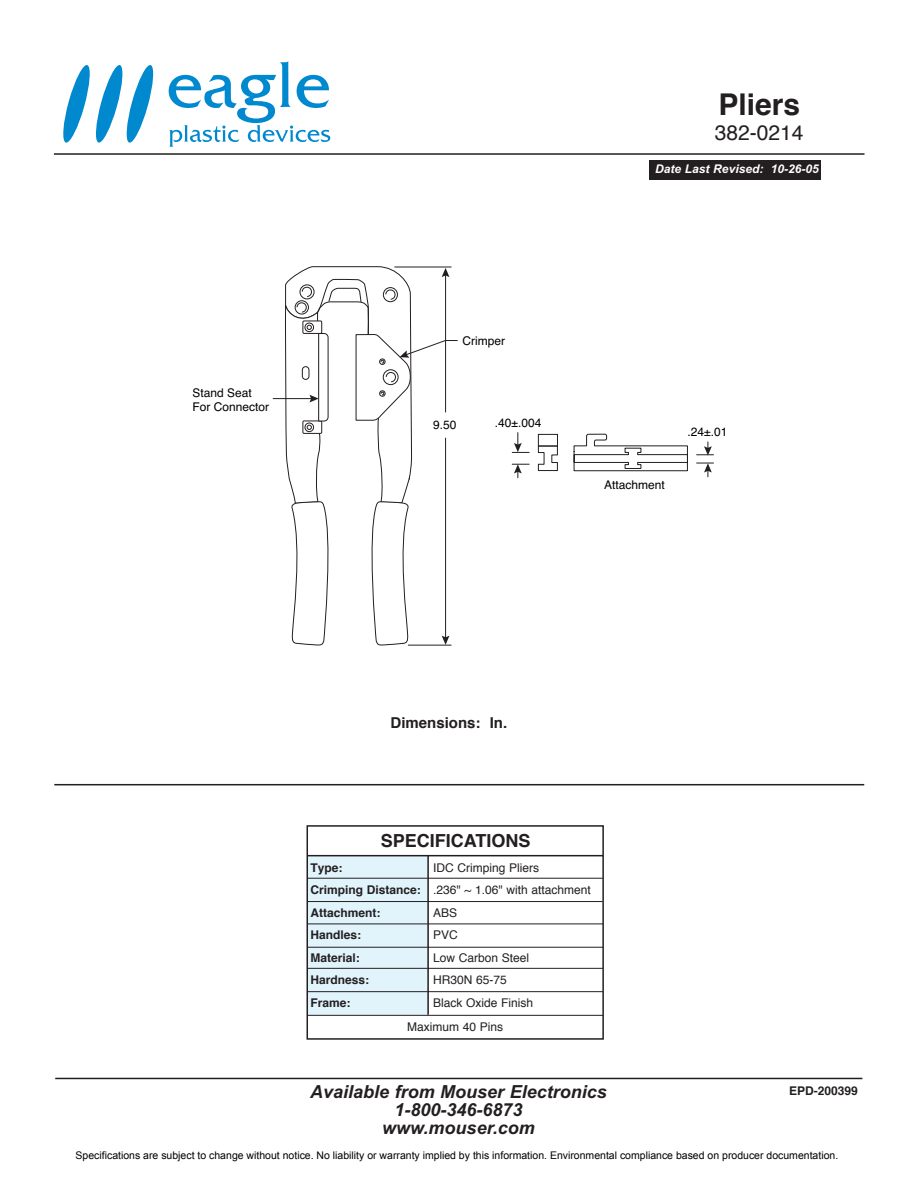
<style>
.page{position:relative;width:918px;height:1188px;background:#fff}
.page>*{position:absolute;margin:0;border:0;box-sizing:border-box;transform-origin:0 0}
.t1{font:700 30px "Helvetica";color:#231f20}
.t2{font:21px "Helvetica";color:#231f20}
.t3{font:italic 700 18px/18px "Arial";color:#231f20;text-align:center}
.t4{font:700 18px "Helvetica";color:#231f20}
.t5{font:700 15px "Helvetica";color:#231f20}
.t6{font:12px/22.5px "Helvetica";color:#231f20}
.t7{font:700 12px/22.5px "Helvetica";color:#231f20}
.t8{font:12px/14.4px "Helvetica";color:#000}
.t9{font:italic 700 12px "Arial";color:#fff}
.t10{font:10.5px "Arial";color:#000}
</style>
<div class="page">
<div style="left:649px;top:160px;width:172px;height:20px;background:#231f20"></div>
<hr style="left:55px;top:1078px;width:807px;height:1px;background:#231f20">
<svg style="left:306px;top:825px;width:298px;height:215px"></svg>
<hr style="left:427px;top:856px;width:2px;height:159px;background:#231f20">
<hr style="left:54px;top:153px;width:811px;height:2px;background:#231f20">
<hr style="left:54px;top:784px;width:810px;height:1px;background:#231f20">
<svg style="left:169px;top:61px;width:161px;height:86px"></svg>
<svg style="left:63px;top:65px;width:91px;height:78px"></svg>
<hr style="left:307px;top:878px;width:296px;height:1px;background:#231f20">
<hr style="left:307px;top:901px;width:296px;height:1px;background:#231f20">
<hr style="left:308px;top:924px;width:295px;height:1px;background:#231f20">
<hr style="left:308px;top:947px;width:295px;height:1px;background:#231f20">
<hr style="left:308px;top:968px;width:295px;height:1px;background:#231f20">
<hr style="left:307px;top:991px;width:296px;height:1px;background:#231f20">
<hr style="left:308px;top:1015px;width:295px;height:1px;background:#231f20">
<svg style="left:511px;top:432px;width:198px;height:39px"></svg>
<svg style="left:697px;top:446px;width:17px;height:9px"></svg>
<svg style="left:697px;top:463px;width:17px;height:14px"></svg>
<svg style="left:512px;top:433px;width:17px;height:20px"></svg>
<hr style="left:273px;top:398px;width:43px;height:1px;background:#231f20">
<svg style="left:512px;top:464px;width:17px;height:14px"></svg>
<svg style="left:285px;top:266px;width:173px;height:380px"></svg>
<div style="left:538px;top:434px;width:20px;height:12px;border:1px solid #231f20"></div>
<h1 class="t1" style="left:718px;top:92px;width:83px">Pliers</h1>
<h2 class="t2" style="left:715px;top:124px;width:90px">382-0214</h2>
<p class="t8" style="left:193px;top:386px;width:78px">Stand Seat<br>For Connector</p>
<p class="t9" style="left:655px;top:164px;width:165px">Date Last Revised: 10-26-05</p>
<p class="t8" style="left:463px;top:335px;width:44px">Crimper</p>
<p class="t8" style="left:433px;top:419px;width:25px">9.50</p>
<p class="t8" style="left:495px;top:417px;width:48px">.40±.004</p>
<p class="t8" style="left:604px;top:479px;width:62px">Attachment</p>
<p class="t8" style="left:688px;top:426px;width:41px">.24±.01</p>
<h3 class="t5" style="left:391px;top:717px;width:118px">Dimensions: In.</h3>
<h3 class="t4" style="left:381px;top:833px;width:151px">SPECIFICATIONS</h3>
<p class="t7" style="left:310px;top:857px;width:112px">Type:<br>Crimping Distance:<br>Attachment:<br>Handles:<br>Material:<br>Hardness:<br>Frame:</p>
<p class="t6" style="left:433px;top:857px;width:159px">IDC Crimping Pliers<br>.236" ~ 1.06" with attachment<br>ABS<br>PVC<br>Low Carbon Steel<br>HR30N 65-75<br>Black Oxide Finish</p>
<p class="t6" style="left:407px;top:1017px;width:97px">Maximum 40 Pins</p>
<h3 class="t3" style="left:310px;top:1084px;width:298px">Available from Mouser Electronics<br>1-800-346-6873<br>www.mouser.com</h3>
<p class="t7" style="left:789px;top:1081px;width:70px">EPD-200399</p>
<p class="t10" style="left:76px;top:1149px;width:764px">Specifications are subject to change without notice. No liability or warranty implied by this information. Environmental compliance based on producer documentation.</p>
</div>
